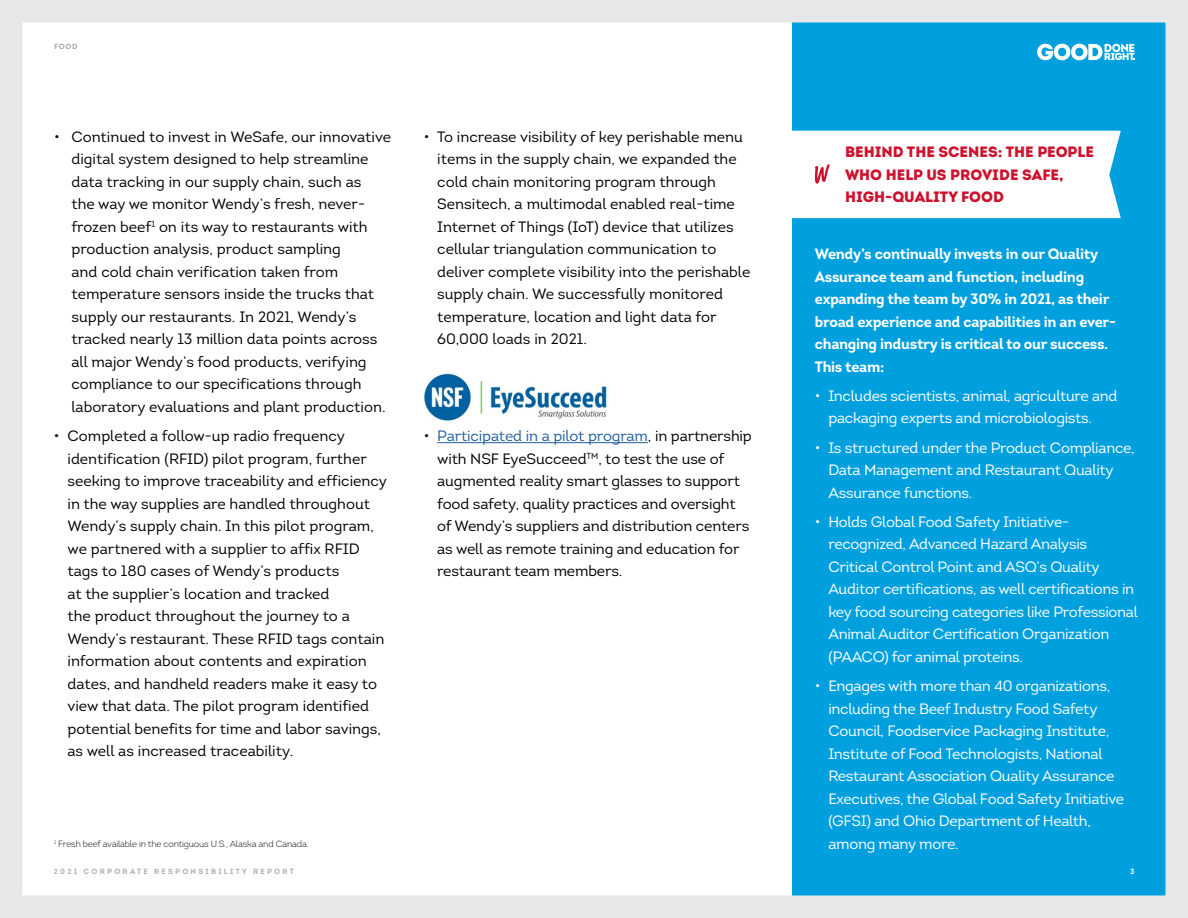
<style>
.page{position:relative;width:1188px;height:918px;background:#fff}
.page>*{position:absolute;margin:0;border:0;box-sizing:border-box;transform-origin:0 0}
.t1{font:15px/22.5px "Intro";color:#000}
.t2{font:15px/22.5px "Intro";letter-spacing:-.02em;color:#fff}
.t3{font:700 15px/22.5px "Intro";letter-spacing:-.02em;color:#fff}
.t4{font:900 15px/22.5px "Intro";color:#cd122d}
.t5{font:300 9px "Intro";letter-spacing:-.02em;color:#000}
.t6{font:700 7.5px "Intro";letter-spacing:.3em;color:#b1aeae}
.t7{font:700 7.5px "Intro";color:#a7a9ac}
.t8{font:700 7.5px "Intro";color:#fff}
.s1{color:#215e9e}
</style>
<div class="page">
<div style="left:793px;top:0;width:395px;height:918px;background:#00a0df"></div>
<div style="left:793px;top:131px;width:328px;height:87px;background:#fff"></div>
<hr style="left:437px;top:442px;width:211px;height:1px;background:#215e9e">
<svg style="left:1037px;top:44px;width:97px;height:16px"></svg>
<svg style="left:815px;top:164px;width:15px;height:20px"></svg>
<img style="left:423px;top:373px;width:184px;height:48px">
<div style="left:0;top:0;width:1188px;height:918px;border:22px solid #e6e7e8"></div>
<p class="t7" style="left:54px;top:42px;width:25px">FOOD</p>
<p class="t1" style="left:71px;top:125px;width:321px;text-indent:-17px">• Continued to invest in WeSafe, our innovative digital system designed to help streamline data tracking in our supply chain, such as<br>the way we monitor Wendy’s fresh, never&shy;frozen beef<sup>1</sup> on its way to restaurants with production analysis, product sampling<br>and cold chain verification taken from temperature sensors inside the trucks that supply our restaurants. In 2021, Wendy’s tracked nearly 13 million data points across all major Wendy’s food products, verifying compliance to our specifications through laboratory evaluations and plant production.</p>
<p class="t1" style="left:67px;top:425px;width:321px;text-indent:-14px">• Completed a follow-up radio frequency identification (RFID) pilot program, further seeking to improve traceability and efficiency in the way supplies are handled throughout Wendy’s supply chain. In this pilot program, we partnered with a supplier to affix RFID tags to 180 cases of Wendy’s products<br>at the supplier’s location and tracked<br>the product throughout the journey to a Wendy’s restaurant. These RFID tags contain information about contents and expiration dates, and handheld readers make it easy to view that data. The pilot program identified potential benefits for time and labor savings, as well as increased traceability.</p>
<p class="t5" style="left:54px;top:838px;width:256px"><sup>1</sup> Fresh beef available in the contiguous U.S., Alaska and Canada.</p>
<p class="t1" style="left:437px;top:125px;width:315px;text-indent:-14px">• To increase visibility of key perishable menu items in the supply chain, we expanded the cold chain monitoring program through Sensitech, a multimodal enabled real-time Internet of Things (IoT) device that utilizes cellular triangulation communication to deliver complete visibility into the perishable supply chain. We successfully monitored temperature, location and light data for 60,000 loads in 2021.</p>
<p class="t1" style="left:437px;top:425px;width:316px;text-indent:-14px">• <span class="s1">Participated in a pilot program</span>, in partnership with NSF EyeSucceed<sup>TM</sup>, to test the use of augmented reality smart glasses to support food safety, quality practices and oversight of Wendy’s suppliers and distribution centers as well as remote training and education for restaurant team members.</p>
<p class="t4" style="left:845px;top:141px;width:250px">BEHIND THE SCENES: THE PEOPLE<br>WHO HELP US PROVIDE SAFE,<br>HIGH-QUALITY FOOD</p>
<p class="t3" style="left:815px;top:243px;width:303px">Wendy’s continually invests in our Quality Assurance team and function, including expanding the team by 30% in 2021, as their broad experience and capabilities in an ever&shy;changing industry is critical to our success.<br>This team:</p>
<p class="t2" style="left:828px;top:384px;width:291px;text-indent:-14px">• Includes scientists, animal, agriculture and packaging experts and microbiologists.</p>
<p class="t2" style="left:828px;top:436px;width:308px;text-indent:-14px">• Is structured under the Product Compliance,<br>Data Management and Restaurant Quality<br>Assurance functions.</p>
<p class="t2" style="left:828px;top:510px;width:311px;text-indent:-14px">• Holds Global Food Safety Initiative&shy;recognized, Advanced Hazard Analysis Critical Control Point and ASQ’s Quality Auditor certifications, as well certifications in key food sourcing categories like Professional Animal Auditor Certification Organization (PAACO) for animal proteins.</p>
<p class="t2" style="left:828px;top:675px;width:297px;text-indent:-14px">• Engages with more than 40 organizations, including the Beef Industry Food Safety Council, Foodservice Packaging Institute, Institute of Food Technologists, National Restaurant Association Quality Assurance Executives, the Global Food Safety Initiative (GFSI) and Ohio Department of Health, among many more.</p>
<p class="t6" style="left:54px;top:867px;width:241px">2021 CORPORATE RESPONSIBILITY REPORT</p>
<p class="t8" style="left:1130px;top:867px;width:6px">3</p>
</div>
